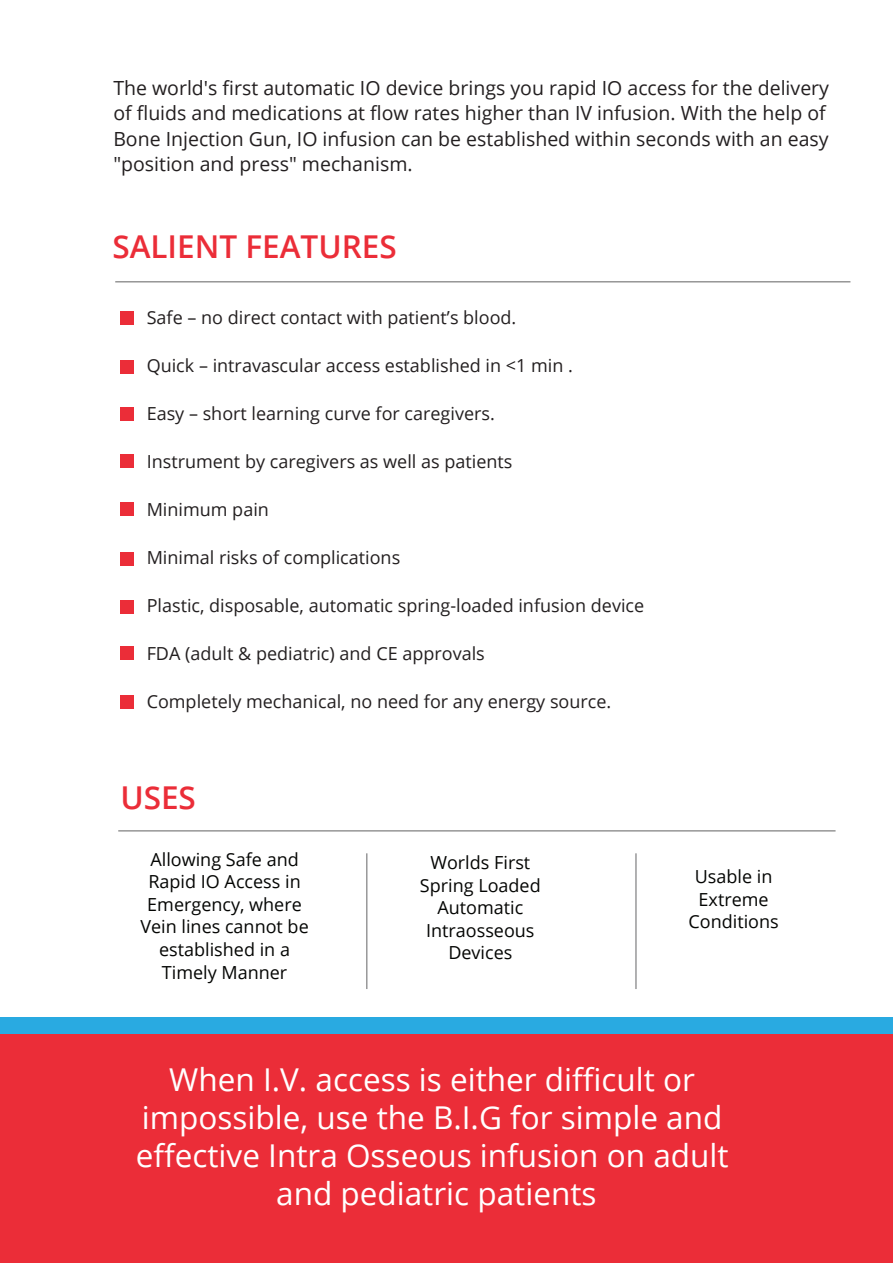
<style>
.page{position:relative;width:893px;height:1263px;background:#fff}
.page>*{position:absolute;margin:0;border:0;box-sizing:border-box;transform-origin:0 0}
.t1{font:31.5px/37.8px "Open Sans";color:#fff;text-align:center}
.t2{font:600 31.5px "Open Sans";color:#eb2d38}
.t3{font:19.5px/25.5px "Open Sans";color:#231f20}
.t4{font:18px "Open Sans";color:#231f20}
.t5{font:18px/22.5px "Open Sans";color:#040503;text-align:center}
</style>
<div class="page">
<div style="left:120px;top:311px;width:13px;height:13px;background:#eb2d38"></div>
<div style="left:120px;top:360px;width:13px;height:13px;background:#eb2d38"></div>
<div style="left:120px;top:408px;width:13px;height:13px;background:#eb2d38"></div>
<div style="left:120px;top:454px;width:13px;height:13px;background:#eb2d38"></div>
<div style="left:120px;top:502px;width:13px;height:13px;background:#eb2d38"></div>
<div style="left:120px;top:552px;width:13px;height:13px;background:#eb2d38"></div>
<div style="left:120px;top:600px;width:13px;height:13px;background:#eb2d38"></div>
<div style="left:120px;top:647px;width:13px;height:13px;background:#eb2d38"></div>
<div style="left:0;top:1034px;width:893px;height:229px;background:#eb2d38"></div>
<hr style="left:115px;top:281px;width:735px;height:1px;background:#969696">
<div style="left:120px;top:695px;width:13px;height:13px;background:#eb2d38"></div>
<hr style="left:118px;top:830px;width:718px;height:1px;background:#969696">
<div style="left:0;top:1017px;width:893px;height:16px;background:#29aae1"></div>
<hr style="left:366px;top:853px;width:1px;height:136px;background:#989899">
<hr style="left:635px;top:853px;width:2px;height:136px;background:#989899">
<p class="t3" style="left:113px;top:74px;width:717px">The world's first automatic IO device brings you rapid IO access for the delivery of fluids and medications at flow rates higher than IV infusion. With the help of Bone Injection Gun, IO infusion can be established within seconds with an easy "position and press" mechanism.</p>
<h1 class="t2" style="left:112px;top:225px;width:286px">SALIENT FEATURES</h1>
<p class="t4" style="left:147px;top:305px;width:371px">Safe – no direct contact with patient’s blood.</p>
<p class="t4" style="left:147px;top:353px;width:428px">Quick – intravascular access established in &lt;1 min .</p>
<p class="t4" style="left:147px;top:401px;width:350px">Easy – short learning curve for caregivers.</p>
<p class="t4" style="left:147px;top:449px;width:367px">Instrument by caregivers as well as patients</p>
<p class="t4" style="left:147px;top:497px;width:124px">Minimum pain</p>
<p class="t4" style="left:147px;top:545px;width:255px">Minimal risks of complications</p>
<p class="t4" style="left:147px;top:593px;width:499px">Plastic, disposable, automatic spring-loaded infusion device</p>
<p class="t4" style="left:147px;top:641px;width:340px">FDA (adult &amp; pediatric) and CE approvals</p>
<p class="t4" style="left:147px;top:689px;width:466px">Completely mechanical, no need for any energy source.</p>
<h1 class="t2" style="left:120px;top:775px;width:77px">USES</h1>
<p class="t5" style="left:140px;top:848px;width:170px">Allowing Safe and<br>Rapid IO Access in<br>Emergency, where<br>Vein lines cannot be established in a<br>Timely Manner</p>
<p class="t5" style="left:420px;top:851px;width:122px">Worlds First<br>Spring Loaded<br>Automatic<br>Intraosseous<br>Devices</p>
<p class="t5" style="left:688px;top:865px;width:92px">Usable in<br>Extreme<br>Conditions</p>
<h1 class="t1" style="left:136px;top:1060px;width:594px">When I.V. access is either difficult or impossible, use the B.I.G for simple and effective Intra Osseous infusion on adult and pediatric patients</h1>
</div>
